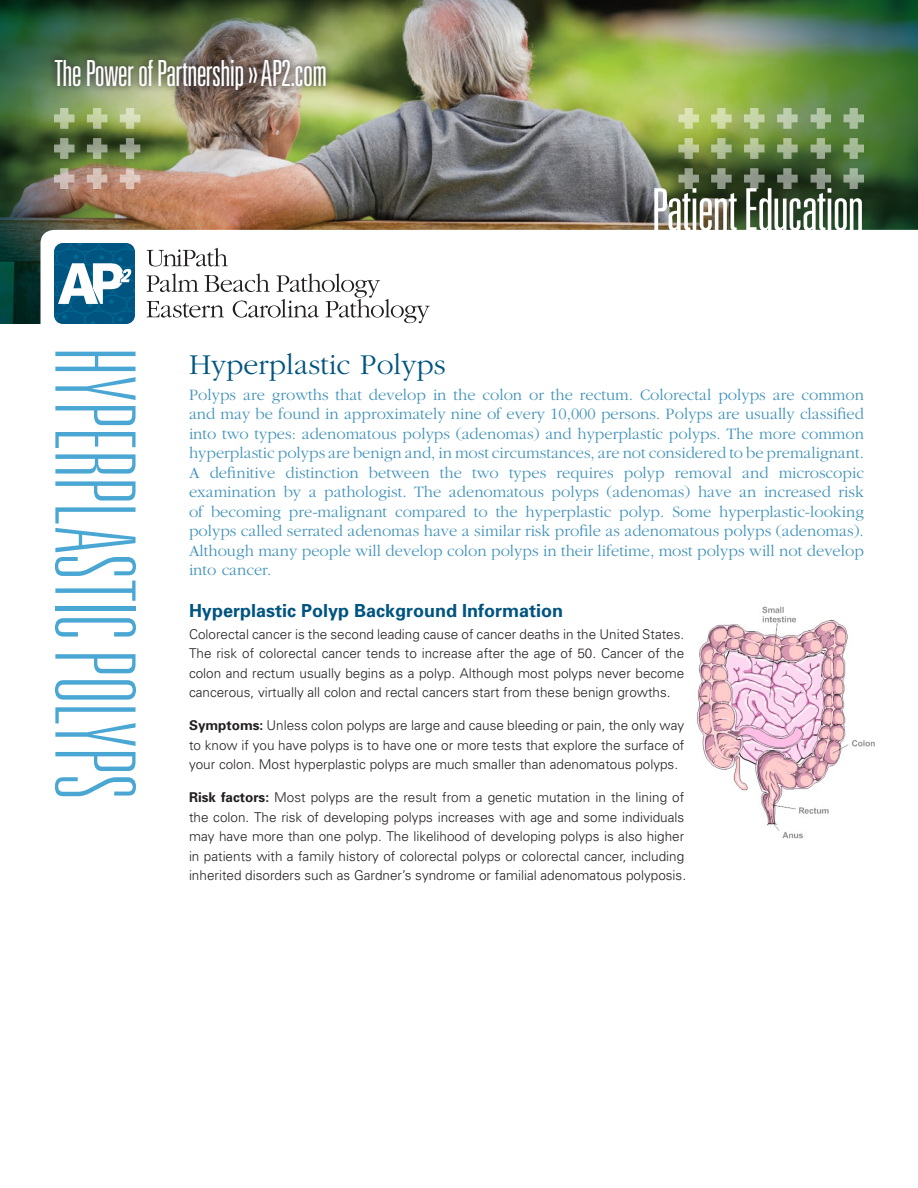
<style>
.page{position:relative;width:918px;height:1188px;background:#fff}
.page>*{position:absolute;margin:0;border:0;box-sizing:border-box;transform-origin:0 0}
.big_name_left{font:100 ultra-condensed 111px "Univers";letter-spacing:.015em;color:#4aa7d4}
.t1{font:300 ultra-condensed 58.5px "Univers";letter-spacing:-.02em;color:#fff}
.t2{font:300 ultra-condensed 36px "Univers";letter-spacing:-.02em;color:#fff}
.headings{font:300 30px "Garamond";color:#005480}
.Sub_Headings{font:700 18px "Univers";color:#005480}
.intro_text{font:300 16.5px/19.5px "Garamond";color:#4092b9;text-align:justify}
.text{font:300 13.5px/19.5px "Univers";color:#231f20;text-align:justify}
.s1{font-weight:700}
</style>
<div class="page">
<img style="left:0;top:0;width:918px;height:324px">
<svg style="left:40px;top:230px;width:878px;height:94px"></svg>
<svg style="left:87px;top:108px;width:20px;height:21px"></svg>
<svg style="left:843px;top:108px;width:21px;height:21px"></svg>
<svg style="left:711px;top:108px;width:21px;height:21px"></svg>
<svg style="left:811px;top:108px;width:20px;height:21px"></svg>
<svg style="left:777px;top:108px;width:21px;height:21px"></svg>
<svg style="left:54px;top:108px;width:21px;height:21px"></svg>
<svg style="left:678px;top:108px;width:21px;height:21px"></svg>
<svg style="left:744px;top:108px;width:21px;height:21px"></svg>
<svg style="left:120px;top:108px;width:20px;height:21px"></svg>
<svg style="left:87px;top:138px;width:20px;height:21px"></svg>
<svg style="left:843px;top:138px;width:21px;height:21px"></svg>
<svg style="left:711px;top:138px;width:21px;height:21px"></svg>
<svg style="left:811px;top:138px;width:20px;height:21px"></svg>
<svg style="left:777px;top:138px;width:21px;height:21px"></svg>
<svg style="left:54px;top:138px;width:21px;height:21px"></svg>
<svg style="left:678px;top:138px;width:21px;height:21px"></svg>
<svg style="left:744px;top:138px;width:21px;height:21px"></svg>
<svg style="left:120px;top:138px;width:20px;height:21px"></svg>
<svg style="left:87px;top:168px;width:20px;height:21px"></svg>
<svg style="left:843px;top:168px;width:21px;height:21px"></svg>
<svg style="left:711px;top:168px;width:21px;height:21px"></svg>
<svg style="left:811px;top:168px;width:20px;height:21px"></svg>
<svg style="left:777px;top:168px;width:21px;height:21px"></svg>
<svg style="left:54px;top:168px;width:21px;height:21px"></svg>
<svg style="left:678px;top:168px;width:21px;height:21px"></svg>
<svg style="left:744px;top:168px;width:21px;height:21px"></svg>
<svg style="left:120px;top:168px;width:20px;height:21px"></svg>
<img style="left:47px;top:52px;width:286px;height:44px">
<svg style="left:147px;top:248px;width:81px;height:18px"></svg>
<svg style="left:147px;top:273px;width:283px;height:50px"></svg>
<svg style="left:54px;top:243px;width:81px;height:81px"></svg>
<img style="left:697px;top:606px;width:178px;height:233px">
<h3 class="t2" style="left:54px;top:54px;width:275px">The Power of Partnership » AP2.com</h3>
<h2 class="t1" style="left:651px;top:179px;width:214px">Patient Education</h2>
<p class="big_name_left" style="left:151px;top:348px;width:452px;rotate:90deg">HYPERPLASTIC POLYPS</p>
<p class="headings" style="left:189px;top:348px;width:258px">Hyperplastic Polyps</p>
<p class="intro_text" style="left:189px;top:385px;width:677px">Polyps are growths that develop in the colon or the rectum. Colorectal polyps are common and may be found in approximately nine of every 10,000 persons. Polyps are usually classified into two types: adenomatous polyps (adenomas) and hyperplastic polyps. The more common hyperplastic polyps are benign and, in most circumstances, are not considered to be premalignant.<br>A definitive distinction between the two types requires polyp removal and microscopic examination by a pathologist. The adenomatous polyps (adenomas) have an increased risk of becoming pre-malignant compared to the hyperplastic polyp. Some hyperplastic-looking polyps called serrated adenomas have a similar risk profile as adenomatous polyps (adenomas).<br>Although many people will develop colon polyps in their lifetime, most polyps will not develop into cancer.</p>
<p class="Sub_Headings" style="left:189px;top:599px;width:376px">Hyperplastic Polyp Background Information</p>
<p class="text" style="left:189px;top:624px;width:497px">Colorectal cancer is the second leading cause of cancer deaths in the United States.<br>The risk of colorectal cancer tends to increase after the age of 50. Cancer of the colon and rectum usually begins as a polyp. Although most polyps never become cancerous, virtually all colon and rectal cancers start from these benign growths.</p>
<p class="text" style="left:189px;top:715px;width:497px"><span class="s1">Symptoms:</span> Unless colon polyps are large and cause bleeding or pain, the only way to know if you have polyps is to have one or more tests that explore the surface of your colon. Most hyperplastic polyps are much smaller than adenomatous polyps.</p>
<p class="text" style="left:189px;top:787px;width:499px;text-align:left"><span class="s1">Risk factors:</span> Most polyps are the result from a genetic mutation in the lining of the colon. The risk of developing polyps increases with age and some individuals may have more than one polyp. The likelihood of developing polyps is also higher in patients with a family history of colorectal polyps or colorectal cancer, including inherited disorders such as Gardner’s syndrome or familial adenomatous polyposis.</p>
</div>
